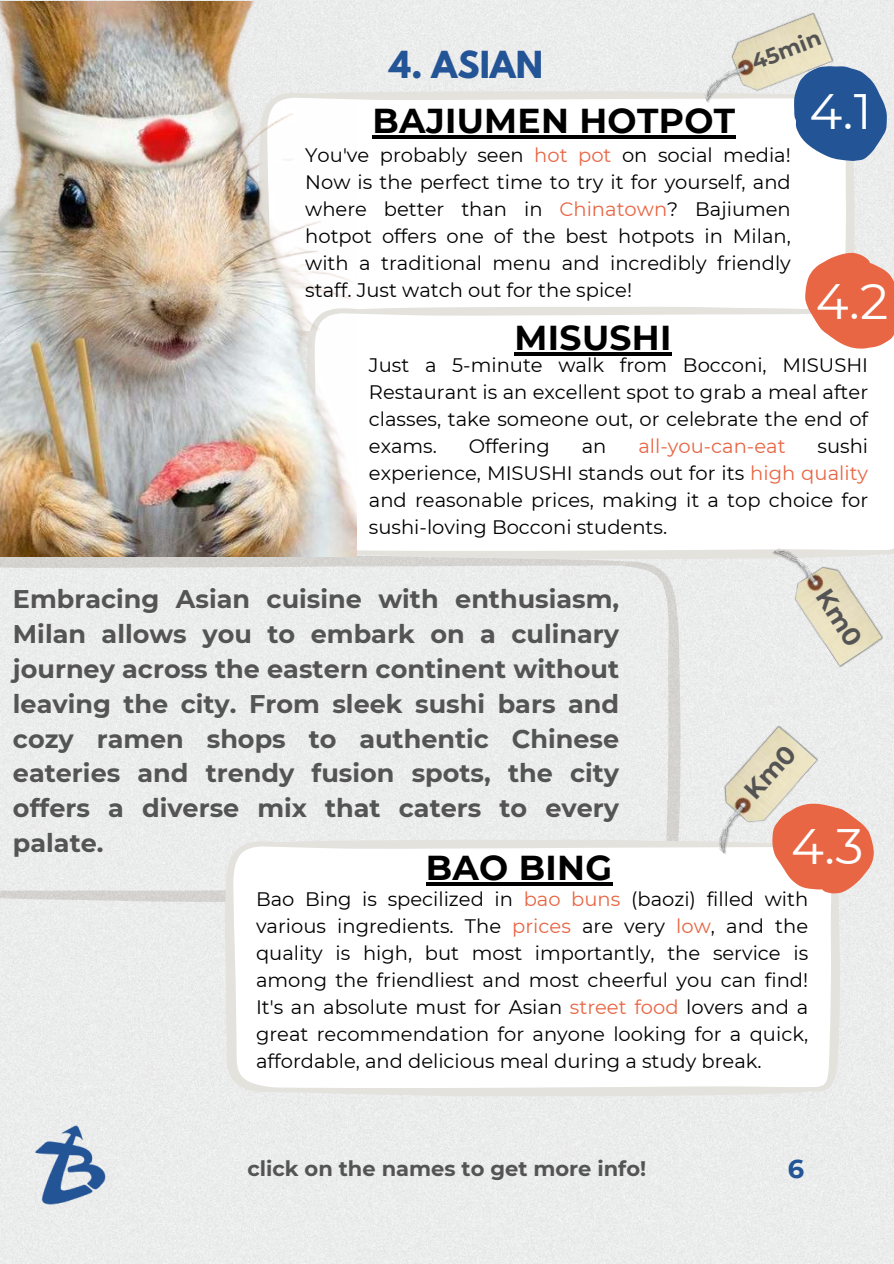
<style>
.page{position:relative;width:894px;height:1264px;background:#fff}
.page>*{position:absolute;margin:0;border:0;box-sizing:border-box;transform-origin:0 0}
.t1{font:49.65px "Montserrat";color:#fff}
.t2{font:700 34.5px "Montserrat";letter-spacing:.01em;color:#000}
.t3{font:700 33px "League Spartan";color:#235496}
.t4{font:700 25.65px "Montserrat";color:#235496}
.t5{font:700 25.5px/34.8px "Montserrat";color:#545454;text-align:justify}
.t6{font:700 21.9px "Montserrat";color:#545454}
.t7{font:700 21px "Montserrat";color:#545454}
.t8{font:19.5px/27px "Montserrat";color:#000;text-align:justify}
.t9{font:19.5px "Montserrat";color:#e86644}
.s1{color:#e86644}
</style>
<div class="page">
<div style="left:0;top:0;width:893px;height:1263px;background:#ebecec"></div>
<svg style="left:356px;top:91px;width:498px;height:215px"></svg>
<hr style="left:372px;top:135px;width:363px;height:3px;background:#000">
<svg style="left:793px;top:66px;width:93px;height:95px;background:#5c7faf"></svg>
<svg style="left:306px;top:306px;width:587px;height:253px"></svg>
<svg style="left:224px;top:839px;width:615px;height:257px"></svg>
<hr style="left:514px;top:352px;width:157px;height:3px;background:#000">
<img style="left:0;top:2px;width:356px;height:554px">
<hr style="left:425px;top:882px;width:187px;height:3px;background:#000">
<svg style="left:804px;top:253px;width:89px;height:95px"></svg>
<img style="left:752px;top:520px;width:141px;height:168px">
<img style="left:685px;top:0;width:167px;height:124px">
<img style="left:680px;top:704px;width:159px;height:165px">
<img style="left:0;top:1037px;width:145px;height:226px">
<svg style="left:815px;top:588px;width:48px;height:60px;background:#e6dec2"></svg>
<svg style="left:743px;top:743px;width:130px;height:150px"></svg>
<h3 class="t3" style="left:389px;top:39px;width:155px">4. ASIAN</h3>
<h2 class="t2" style="left:372px;top:96px;width:364px">BAJIUMEN HOTPOT</h2>
<p class="t6" style="left:746px;top:48px;width:74px;rotate:-21deg">45min</p>
<h1 class="t1" style="left:809px;top:77px;width:64px">4.1</h1>
<p class="t8" style="left:305px;top:141px;width:487px">You've probably seen <span class="s1">hot pot</span> on social media!<br>Now is the perfect time to try it for yourself, and where better than in <span class="s1">Chinatown</span>? Bajiumen hotpot offers one of the best hotpots in Milan, with a traditional menu and incredibly friendly staff. Just watch out for the spice!</p>
<h2 class="t2" style="left:514px;top:312px;width:158px">MISUSHI</h2>
<h1 class="t1" style="left:815px;top:267px;width:74px">4.2</h1>
<p class="t8" style="left:369px;top:351px;width:500px">Just a 5-minute walk from Bocconi, MISUSHI Restaurant is an excellent spot to grab a meal after classes, take someone out, or celebrate the end of exams.</p>
<h2 class="t2" style="left:369px;top:368px;width:188px">BAO BING</h2>
<p class="t8" style="left:468px;top:432px;width:82px">Offering</p>
<p class="t8" style="left:581px;top:432px;width:26px">an</p>
<p class="t9" style="left:638px;top:433px;width:149px">all-you-can-eat</p>
<p class="t8" style="left:369px;top:432px;width:500px;text-indent:448px">sushi experience, MISUSHI stands out for its <span class="s1">high quality </span>and reasonable prices, making it a top choice for sushi-loving Bocconi students.</p>
<p class="t5" style="left:13px;top:580px;width:607px">Embracing Asian cuisine with enthusiasm, Milan allows you to embark on a culinary journey across the eastern continent without leaving the city. From sleek sushi bars and cozy ramen shops to authentic Chinese eateries and trendy fusion spots, the city offers a diverse mix that caters to every palate.</p>
<h2 class="t2" style="left:425px;top:842px;width:188px">BAO BING</h2>
<h1 class="t1" style="left:790px;top:812px;width:74px">4.3</h1>
<p class="t8" style="left:256px;top:884px;width:553px">Bao Bing is specilized in <span class="s1">bao buns</span> (baozi) filled with various ingredients. The <span class="s1">prices</span> are very <span class="s1">low</span>, and the quality is high, but most importantly, the service is among the friendliest and most cheerful you can find!<br>It's an absolute must for Asian <span class="s1">street food</span> lovers and a great recommendation for anyone looking for a quick, affordable, and delicious meal during a study break.</p>
<p class="t7" style="left:247px;top:1153px;width:400px">click on the names to get more info!</p>
<h3 class="t4" style="left:787px;top:1149px;width:18px">6</h3>
</div>
